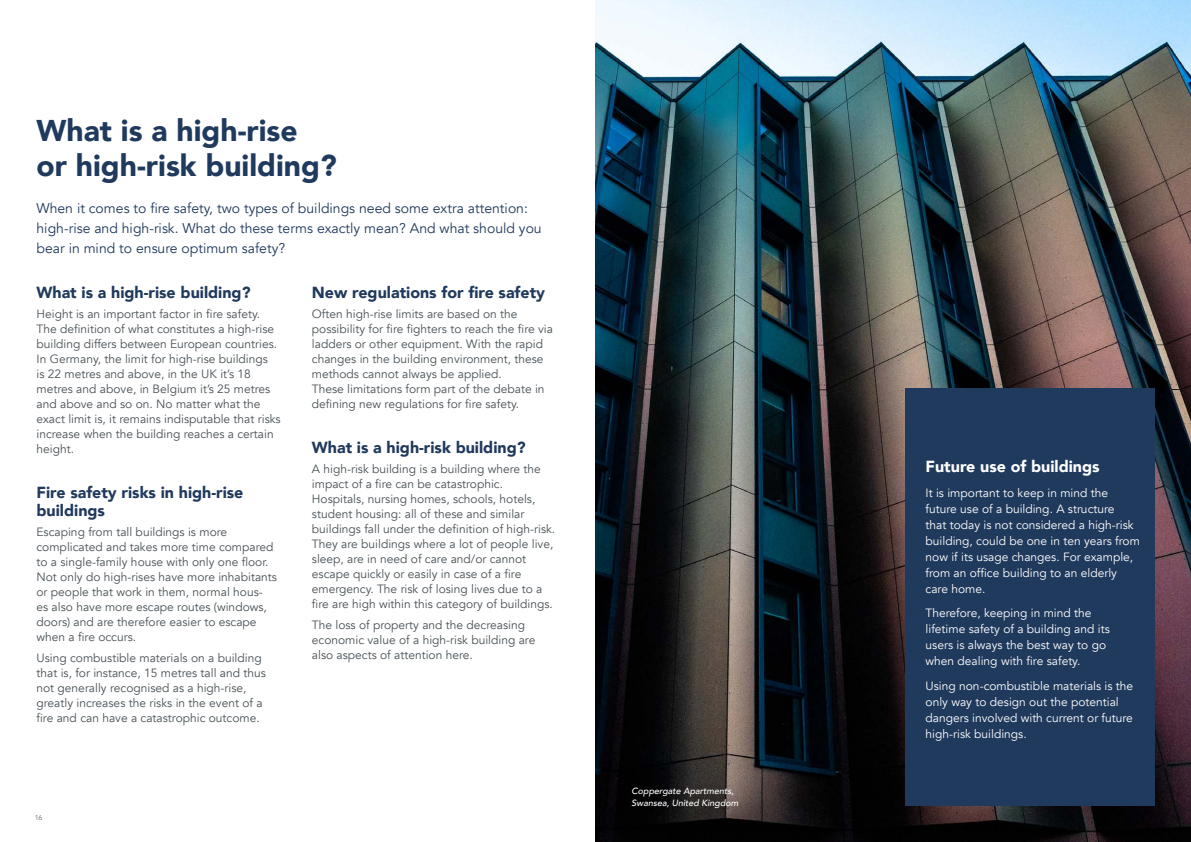
<style>
.page{position:relative;width:1191px;height:842px;background:#fff}
.page>*{position:absolute;margin:0;border:0;box-sizing:border-box;transform-origin:0 0}
.t1{font:900 30px/35px "Avenir";color:#203a5d}
.t2{font:900 16px/18px "Avenir";color:#203a5d}
.t3{font:900 16px "Avenir";color:#fff}
.t4{font:14px/20px "Avenir";color:#203a5d}
.t5{font:12px/15px "Avenir";color:#485156}
.t6{font:12px/16px "Avenir";color:#fff}
.t7{font:italic 500 9px/12px "Avenir";color:#fff}
.t8{font:7px "Avenir";color:#646363}
</style>
<div class="page">
<img style="left:595px;top:0;width:596px;height:842px">
<div style="left:905px;top:388px;width:250px;height:418px;background:#203a5d"></div>
<h1 class="t1" style="left:37px;top:113px;width:302px">What is a high-rise<br>or high-risk building?</h1>
<p class="t4" style="left:37px;top:199px;width:507px">When it comes to fire safety, two types of buildings need some extra attention: high-rise and high-risk. What do these terms exactly mean? And what should you bear in mind to ensure optimum safety?</p>
<h2 class="t2" style="left:37px;top:282px;width:215px">What is a high-rise building?</h2>
<p class="t5" style="left:37px;top:307px;width:246px">Height is an important factor in fire safety.<br>The definition of what constitutes a high-rise building differs between European countries.<br>In Germany, the limit for high-rise buildings<br>is 22 metres and above, in the UK it’s 18 metres and above, in Belgium it’s 25 metres and above and so on. No matter what the exact limit is, it remains indisputable that risks increase when the building reaches a certain height.</p>
<h2 class="t2" style="left:37px;top:483px;width:208px">Fire safety risks in high-rise buildings</h2>
<p class="t5" style="left:37px;top:525px;width:242px">Escaping from tall buildings is more complicated and takes more time compared to a single-family house with only one floor.<br>Not only do high-rises have more inhabitants or people that work in them, normal hous&shy;es also have more escape routes (windows, doors) and are therefore easier to escape when a fire occurs.</p>
<p class="t5" style="left:37px;top:650px;width:231px">Using combustible materials on a building that is, for instance, 15 metres tall and thus not generally recognised as a high-rise, greatly increases the risks in the event of a fire and can have a catastrophic outcome.</p>
<h2 class="t2" style="left:312px;top:282px;width:235px">New regulations for fire safety</h2>
<p class="t5" style="left:312px;top:307px;width:243px">Often high-rise limits are based on the possibility for fire fighters to reach the fire via ladders or other equipment. With the rapid changes in the building environment, these methods cannot always be applied.<br>These limitations form part of the debate in defining new regulations for fire safety.</p>
<h2 class="t2" style="left:312px;top:438px;width:215px">What is a high-risk building?</h2>
<p class="t5" style="left:312px;top:462px;width:245px">A high-risk building is a building where the impact of a fire can be catastrophic.<br>Hospitals, nursing homes, schools, hotels, student housing: all of these and similar buildings fall under the definition of high-risk.<br>They are buildings where a lot of people live, sleep, are in need of care and/or cannot escape quickly or easily in case of a fire emergency. The risk of losing lives due to a fire are high within this category of buildings.</p>
<p class="t5" style="left:312px;top:617px;width:225px">The loss of property and the decreasing economic value of a high-risk building are also aspects of attention here.</p>
<p class="t8" style="left:35px;top:814px;width:9px">16</p>
<p class="t7" style="left:631px;top:785px;width:109px">Coppergate Apartments,<br>Swansea, United Kingdom</p>
<h2 class="t3" style="left:925px;top:453px;width:175px">Future use of buildings</h2>
<p class="t6" style="left:925px;top:485px;width:216px">It is important to keep in mind the future use of a building. A structure<br>that today is not considered a high-risk building, could be one in ten years from now if its usage changes. For example, from an office building to an elderly care home.</p>
<p class="t6" style="left:925px;top:605px;width:186px">Therefore, keeping in mind the lifetime safety of a building and its users is always the best way to go when dealing with fire safety.</p>
<p class="t6" style="left:925px;top:678px;width:209px">Using non-combustible materials is the only way to design out the potential dangers involved with current or future high-risk buildings.</p>
</div>
